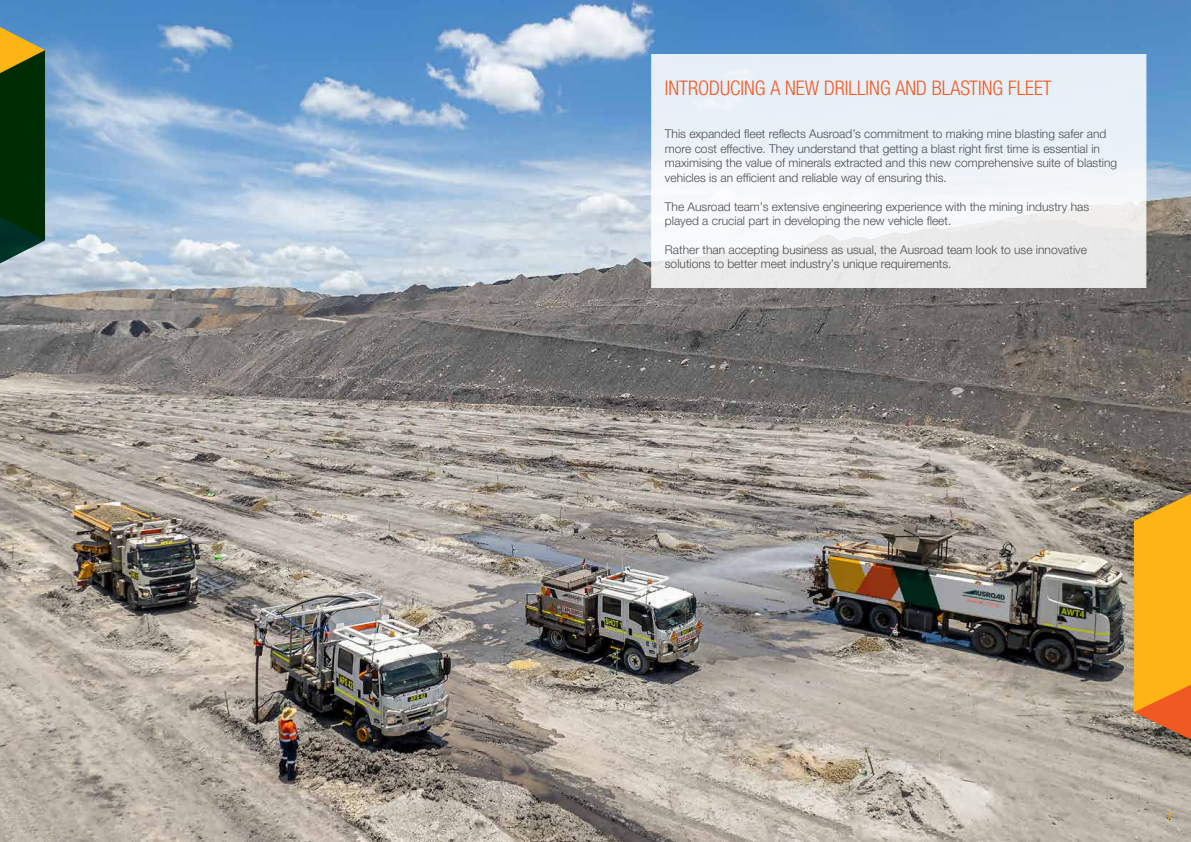
<style>
.page{position:relative;width:1191px;height:842px;background:#fff}
.page>*{position:absolute;margin:0;border:0;box-sizing:border-box;transform-origin:0 0}
.t1{font:300 condensed 20px "Helvetica Neue LTW1 G";color:#f15a22}
.t2{font:300 12px/14.4px "Helvetica Neue LTW1 G";color:#4d4d4f}
.t3{font:10px "Helvetica Neue LTW1 G";color:#fcb515}
</style>
<div class="page">
<img style="left:0;top:0;width:1191px;height:842px">
<div style="left:651px;top:54px;width:495px;height:234px;background:linear-gradient(to right,#eff3f8,#eaeef2);border:1px solid #fff"></div>
<img style="left:1134px;top:477px;width:57px;height:279px">
<svg style="left:0;top:27px;width:45px;height:396px"></svg>
<h1 class="t1" style="left:665px;top:77px;width:388px">INTRODUCING A NEW DRILLING AND BLASTING FLEET</h1>
<p class="t2" style="left:665px;top:127px;width:454px">This expanded fleet reflects Ausroad’s commitment to making mine blasting safer and more cost effective. They understand that getting a blast right first time is essential in maximising the value of minerals extracted and this new comprehensive suite of blasting vehicles is an efficient and reliable way of ensuring this.</p>
<p class="t2" style="left:665px;top:199px;width:426px">The Ausroad team’s extensive engineering experience with the mining industry has played a crucial part in developing the new vehicle fleet.</p>
<p class="t2" style="left:665px;top:242px;width:424px">Rather than accepting business as usual, the Ausroad team look to use innovative solutions to better meet industry’s unique requirements.</p>
<p class="t3" style="left:1166px;top:810px;width:7px">7</p>
</div>
